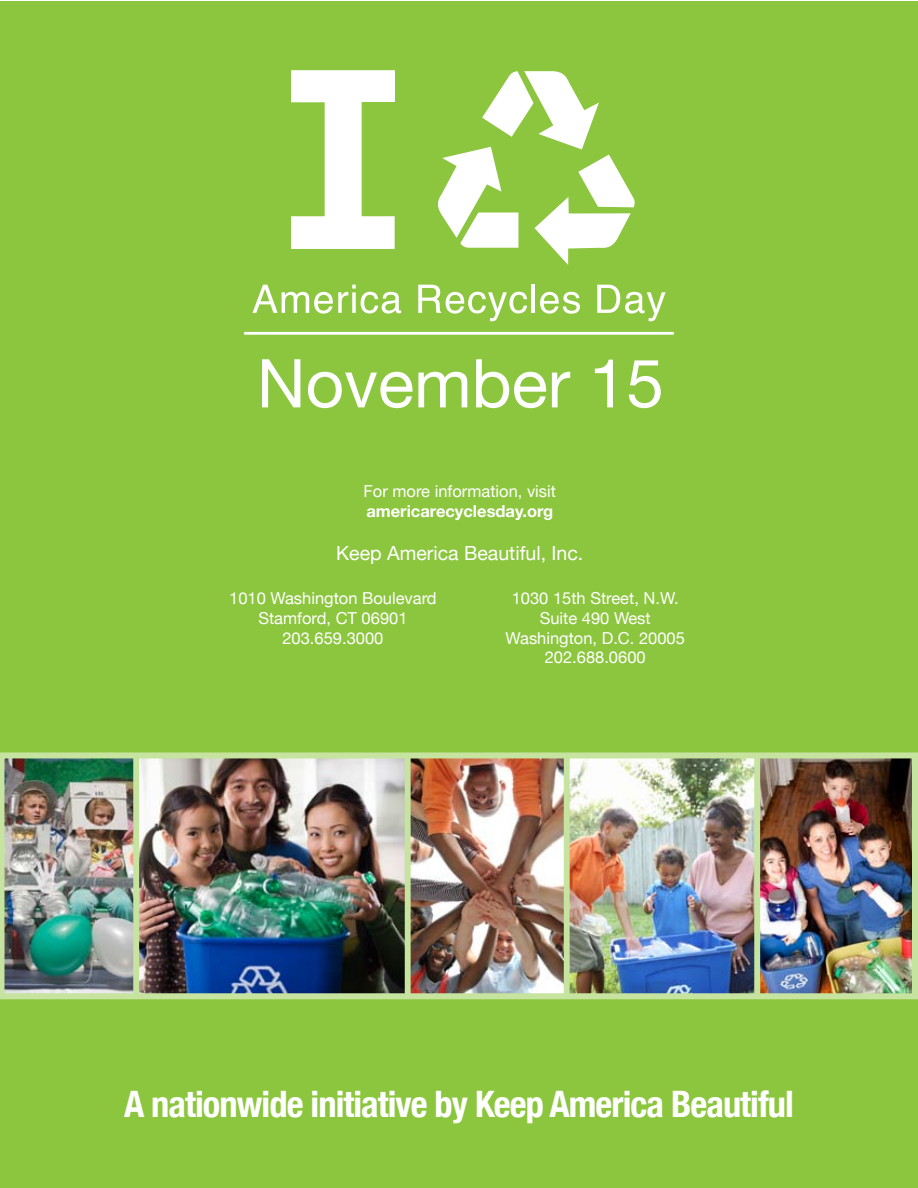
<style>
.page{position:relative;width:918px;height:1188px;background:#fff}
.page>*{position:absolute;margin:0;border:0;box-sizing:border-box;transform-origin:0 0}
.t1{font:700 condensed 36.45px "Helvetica Neue";letter-spacing:-.025em;color:#fff}
.t2{font:19.5px "Helvetica Neue";color:#fff}
.t3{font:16.5px/19.8px "Helvetica Neue";color:#fff;text-align:center}
.t4{font:700 16.5px "Helvetica Neue";color:#fff}
</style>
<div class="page">
<div style="left:0;top:1px;width:918px;height:1187px;background:#8cc63f"></div>
<svg style="left:262px;top:359px;width:38px;height:48px"></svg>
<svg style="left:308px;top:372px;width:159px;height:36px"></svg>
<svg style="left:476px;top:359px;width:70px;height:49px"></svg>
<svg style="left:552px;top:372px;width:18px;height:35px"></svg>
<svg style="left:595px;top:360px;width:18px;height:47px"></svg>
<svg style="left:629px;top:360px;width:32px;height:48px"></svg>
<hr style="left:244px;top:332px;width:430px;height:3px;background:#fff">
<svg style="left:438px;top:71px;width:197px;height:194px"></svg>
<svg style="left:291px;top:70px;width:104px;height:179px"></svg>
<svg style="left:252px;top:285px;width:149px;height:29px"></svg>
<svg style="left:418px;top:285px;width:109px;height:36px"></svg>
<hr style="left:532px;top:285px;width:3px;height:28px;background:#fff">
<svg style="left:540px;top:292px;width:40px;height:22px"></svg>
<svg style="left:597px;top:285px;width:69px;height:36px"></svg>
<img style="left:0;top:752px;width:918px;height:247px">
<p class="t3" style="left:364px;top:482px;width:194px">For more information, visit</p>
<p class="t4" style="left:366px;top:501px;width:188px">americarecyclesday.org</p>
<p class="t2" style="left:336px;top:542px;width:249px">Keep America Beautiful, Inc.</p>
<p class="t3" style="left:229px;top:588px;width:209px">1010 Washington Boulevard<br>Stamford, CT 06901<br>203.659.3000</p>
<p class="t3" style="left:506px;top:588px;width:181px">1030 15th Street, N.W.<br>Suite 490 West<br>Washington, D.C. 20005<br>202.688.0600</p>
<h1 class="t1" style="left:124px;top:1082px;width:671px">A nationwide initiative by Keep America Beautiful</h1>
</div>
